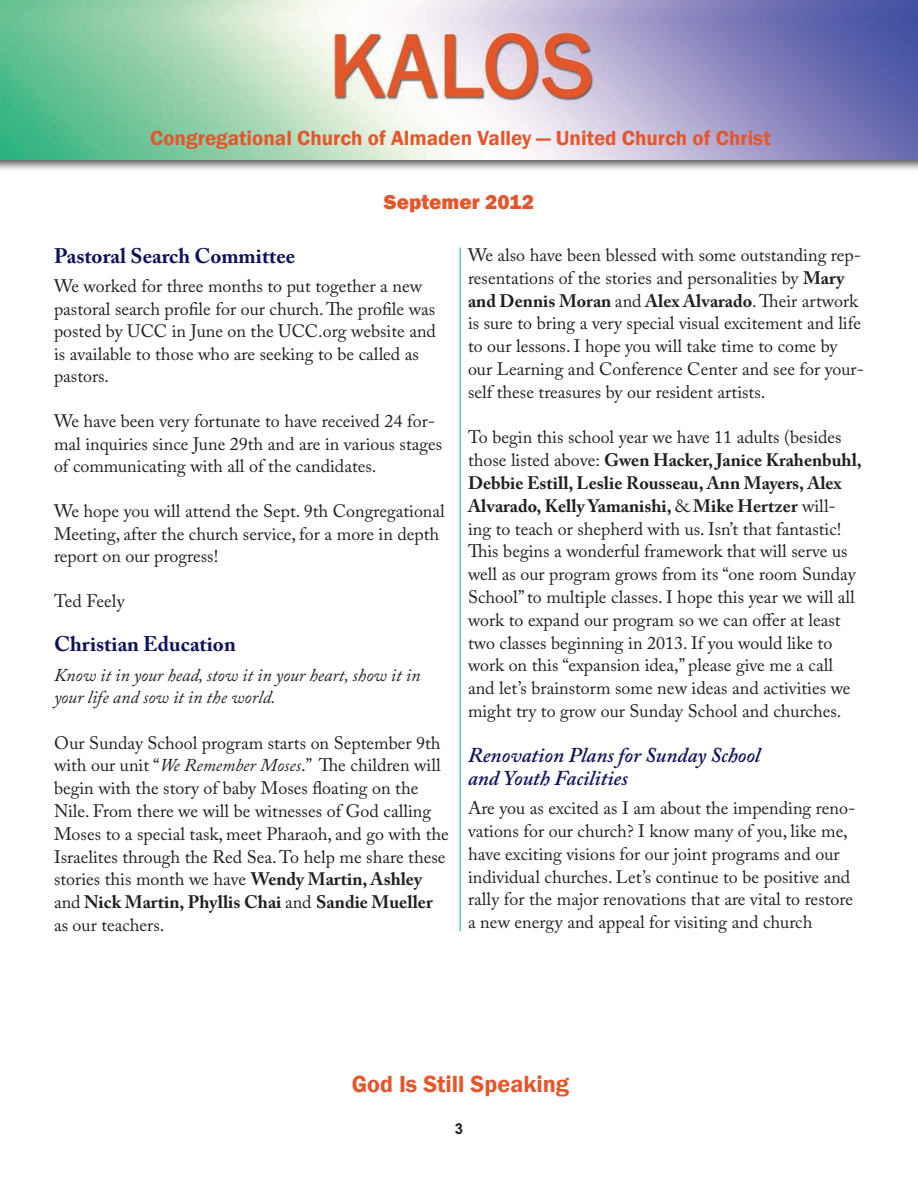
<style>
.page{position:relative;width:918px;height:1188px;background:#fff}
.page>*{position:absolute;margin:0;border:0;box-sizing:border-box;transform-origin:0 0}
.t1{font:600 24px "Franklin Gothic";color:#e4562b}
.t2{font:600 21px "Franklin Gothic";color:#e4562b}
.t3{font:italic 600 21px/22.5px "Adobe Caslon Pro";color:#11125f}
.t4{font:700 21px "Adobe Caslon Pro";color:#11125f}
.t5{font:800 21px "Franklin Gothic";color:#e4562b}
.t6{font:18px/22.8px "Adobe Caslon Pro";color:#231f20}
.t7{font:italic 18px/22.5px "Adobe Caslon Pro";color:#231f20}
.t8{font:700 15px "Arial";color:#231f20}
.s1{font-style:italic}
.s2{font-weight:700}
</style>
<div class="page">
<div style="left:0;top:0;width:918px;height:172px;background:#231f20;opacity:.75"></div>
<img style="left:0;top:0;width:918px;height:159px">
<hr style="left:460px;top:248px;width:1px;height:683px;background:#00a9a7">
<p class="t2" style="left:150px;top:125px;width:622px">Congregational Church of Almaden Valley — United Church of Christ</p>
<p class="t5" style="left:384px;top:189px;width:152px">Septemer 2012</p>
<p class="t4" style="left:54px;top:244px;width:243px">Pastoral Search Committee</p>
<p class="t6" style="left:54px;top:275px;width:384px">We worked for three months to put together a new pastoral search profile for our church. The profile was posted by UCC in June on the UCC.org website and is available to those who are seeking to be called as pastors.</p>
<p class="t6" style="left:54px;top:410px;width:390px">We have been very fortunate to have received 24 for&shy;mal inquiries since June 29th and are in various stages of communicating with all of the candidates.</p>
<p class="t6" style="left:54px;top:500px;width:392px">We hope you will attend the Sept. 9th Congregational<br>Meeting, after the church service, for a more in depth report on our progress!</p>
<p class="t6" style="left:54px;top:590px;width:72px">Ted Feely</p>
<p class="t4" style="left:54px;top:632px;width:183px">Christian Education</p>
<p class="t7" style="left:54px;top:663px;width:368px">Know it in your head, stow it in your heart, show it in your life and sow it in the world.</p>
<p class="t6" style="left:54px;top:731px;width:396px">Our Sunday School program starts on September 9th with our unit “<span class="s1">We Remember Moses</span>.” The children will begin with the story of baby Moses floating on the Nile. From there we will be witnesses of God calling Moses to a special task, meet Pharaoh, and go with the Israelites through the Red Sea. To help me share these stories this month we have <span class="s2">Wendy Martin, Ashley </span>and <span class="s2">Nick Martin, Phyllis Chai</span> and <span class="s2">Sandie Mueller </span>as our teachers.</p>
<p class="t6" style="left:468px;top:243px;width:398px">We also have been blessed with some outstanding rep&shy;resentations of the stories and personalities by <span class="s2">Mary and Dennis Moran</span> and <span class="s2">Alex Alvarado</span>. Their artwork is sure to bring a very special visual excitement and life to our lessons. I hope you will take time to come by our Learning and Conference Center and see for your&shy;self these treasures by our resident artists.</p>
<p class="t6" style="left:468px;top:426px;width:395px">To begin this school year we have 11 adults (besides those listed above: <span class="s2">Gwen Hacker, Janice Krahenbuhl, Debbie Estill, Leslie Rousseau, Ann Mayers, Alex Alvarado, Kelly Yamanishi,</span> &amp; <span class="s2">Mike Hertzer</span> will&shy;ing to teach or shepherd with us. Isn’t that fantastic!<br>This begins a wonderful framework that will serve us well as our program grows from its “one room Sunday School” to multiple classes. I hope this year we will all work to expand our program so we can offer at least two classes beginning in 2013. If you would like to work on this “expansion idea,” please give me a call and let’s brainstorm some new ideas and activities we might try to grow our Sunday School and churches.</p>
<p class="t3" style="left:468px;top:744px;width:294px">Renovation Plans for Sunday School and Youth Facilities</p>
<p class="t6" style="left:468px;top:797px;width:389px">Are you as excited as I am about the impending reno&shy;vations for our church? I know many of you, like me, have exciting visions for our joint programs and our individual churches. Let’s continue to be positive and rally for the major renovations that are vital to restore a new energy and appeal for visiting and church</p>
<h1 class="t1" style="left:352px;top:1069px;width:219px">God Is Still Speaking</h1>
<p class="t8" style="left:455px;top:1119px;width:10px">3</p>
</div>
